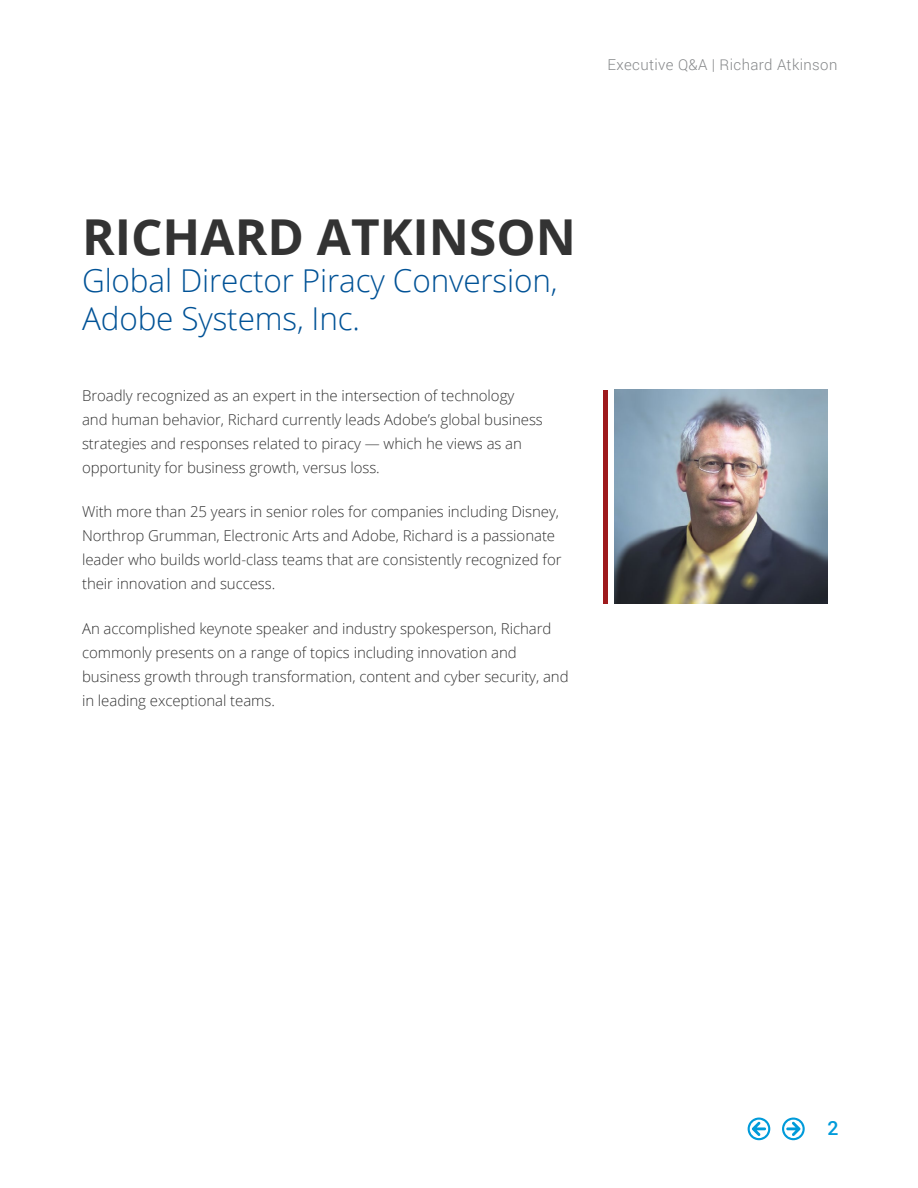
<style>
.page{position:relative;width:918px;height:1188px;background:#fff}
.page>*{position:absolute;margin:0;border:0;box-sizing:border-box;transform-origin:0 0}
.t1{font:700 49.5px "Open Sans";color:#333}
.t2{font:300 31.5px/37.5px "Open Sans";letter-spacing:-.005em;color:#005296}
.t3{font:500 19.5px "Roboto";color:#009bda}
.t4{font:300 15px/24px "Open Sans";letter-spacing:-.005em;color:#333}
.t5{font:300 15px "Roboto";letter-spacing:.025em;color:#86888a}
</style>
<div class="page">
<svg style="left:782px;top:1118px;width:23px;height:22px"></svg>
<svg style="left:748px;top:1118px;width:22px;height:22px"></svg>
<hr style="left:604px;top:390px;width:4px;height:214px;background:#9e1a1d">
<img style="left:614px;top:390px;width:214px;height:213px">
<p class="t5" style="left:608px;top:54px;width:231px">Executive Q&amp;A | Richard Atkinson</p>
<h1 class="t1" style="left:82px;top:202px;width:496px">RICHARD ATKINSON</h1>
<h2 class="t2" style="left:82px;top:261px;width:477px">Global Director Piracy Conversion,<br>Adobe Systems, Inc.</h2>
<p class="t4" style="left:82px;top:383px;width:462px">Broadly recognized as an expert in the intersection of technology and human behavior, Richard currently leads Adobe’s global business strategies and responses related to piracy — which he views as an opportunity for business growth, versus loss.</p>
<p class="t4" style="left:82px;top:500px;width:481px">With more than 25 years in senior roles for companies including Disney, Northrop Grumman, Electronic Arts and Adobe, Richard is a passionate leader who builds world-class teams that are consistently recognized for their innovation and success.</p>
<p class="t4" style="left:82px;top:616px;width:488px">An accomplished keynote speaker and industry spokesperson, Richard commonly presents on a range of topics including innovation and business growth through transformation, content and cyber security, and in leading exceptional teams.</p>
<h3 class="t3" style="left:827px;top:1115px;width:13px">2</h3>
</div>
